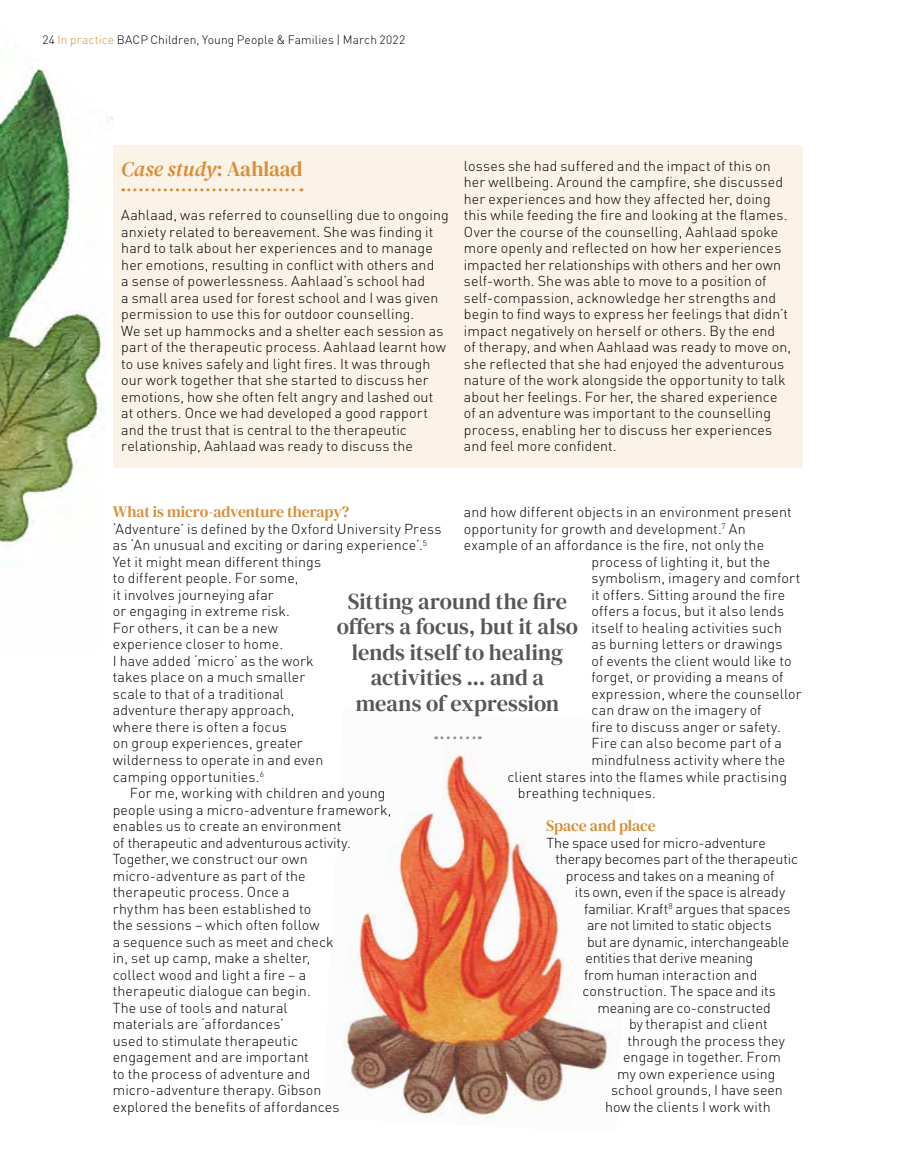
<style>
.page{position:relative;width:915px;height:1170px;background:#fff}
.page>*{position:absolute;margin:0;border:0;box-sizing:border-box;transform-origin:0 0}
.t1{font:22.5px/25.5px "DM Serif Text";color:#575756;text-align:center}
.t2{font:italic 21px "DM Serif Text";letter-spacing:-.005em;color:#d88e38}
.t3{font:15.75px "DM Serif Text";letter-spacing:-.005em;color:#d88e38}
.t4{font:300 14.25px/16.5px "DIN";letter-spacing:.01em;color:#000}
.t5{font:300 14.25px "DIN";letter-spacing:-.01em;color:#000}
.t6{font:300 14.25px "DIN";letter-spacing:-.015em;color:#000}
.t7{font:300 12px "DIN";letter-spacing:.01em;color:#000}
.s1{color:#d88e38}
.s2{font-style:normal}
</style>
<div class="page">
<img style="left:343px;top:736px;width:277px;height:387px">
<svg style="left:435px;top:736px;width:45px;height:3px"></svg>
<img style="left:0;top:45px;width:113px;height:505px">
<div style="left:113px;top:145px;width:688px;height:323px;background:#fbf2e8"></div>
<svg style="left:123px;top:188px;width:179px;height:3px"></svg>
<p class="t7" style="left:43px;top:32px;width:364px">24 <span class="s1">In practice</span> BACP Children, Young People &amp; Families | March 2022</p>
<h2 class="t2" style="left:121px;top:156px;width:182px">Case study<span class="s2">: Aahlaad</span></h2>
<p class="t4" style="left:121px;top:207px;width:329px">Aahlaad, was referred to counselling due to ongoing anxiety related to bereavement. She was finding it hard to talk about her experiences and to manage her emotions, resulting in conflict with others and<br>a sense of powerlessness. Aahlaad’s school had<br>a small area used for forest school and I was given permission to use this for outdoor counselling.<br>We set up hammocks and a shelter each session as part of the therapeutic process. Aahlaad learnt how to use knives safely and light fires. It was through our work together that she started to discuss her emotions, how she often felt angry and lashed out at others. Once we had developed a good rapport and the trust that is central to the therapeutic relationship, Aahlaad was ready to discuss the</p>
<p class="t4" style="left:463px;top:157px;width:329px">losses she had suffered and the impact of this on her wellbeing. Around the campfire, she discussed her experiences and how they affected her, doing this while feeding the fire and looking at the flames.<br>Over the course of the counselling, Aahlaad spoke more openly and reflected on how her experiences impacted her relationships with others and her own self-worth. She was able to move to a position of self-compassion, acknowledge her strengths and begin to find ways to express her feelings that didn’t impact negatively on herself or others. By the end<br>of therapy, and when Aahlaad was ready to move on, she reflected that she had enjoyed the adventurous nature of the work alongside the opportunity to talk about her feelings. For her, the shared experience of an adventure was important to the counselling process, enabling her to discuss her experiences and feel more confident.</p>
<p class="t3" style="left:113px;top:503px;width:238px">What is micro-adventure therapy?</p>
<p class="t4" style="left:113px;top:520px;width:330px">‘Adventure’ is defined by the Oxford University Press</p>
<p class="t4" style="left:113px;top:537px;width:316px">as ‘An unusual and exciting or daring experience’.<sup>5</sup></p>
<p class="t4" style="left:113px;top:553px;width:210px">Yet it might mean different things</p>
<p class="t4" style="left:113px;top:570px;width:187px">to different people. For some,</p>
<p class="t4" style="left:113px;top:586px;width:162px">it involves journeying afar</p>
<p class="t4" style="left:113px;top:603px;width:179px">or engaging in extreme risk.</p>
<p class="t4" style="left:113px;top:619px;width:167px">For others, it can be a new</p>
<p class="t4" style="left:113px;top:636px;width:172px">experience closer to home.</p>
<p class="t4" style="left:113px;top:652px;width:202px">I have added ‘micro’ as the work</p>
<p class="t4" style="left:113px;top:669px;width:194px">takes place on a much smaller</p>
<p class="t4" style="left:113px;top:685px;width:173px">scale to that of a traditional</p>
<p class="t4" style="left:113px;top:702px;width:183px">adventure therapy approach,</p>
<p class="t4" style="left:113px;top:718px;width:175px">where there is often a focus</p>
<p class="t4" style="left:113px;top:735px;width:191px">on group experiences, greater</p>
<p class="t4" style="left:113px;top:751px;width:212px">wilderness to operate in and even</p>
<p class="t4" style="left:113px;top:768px;width:153px">camping opportunities.<sup>6</sup></p>
<p class="t4" style="left:130px;top:784px;width:257px">For me, working with children and young</p>
<p class="t4" style="left:113px;top:801px;width:280px">people using a micro-adventure framework,</p>
<p class="t4" style="left:113px;top:817px;width:230px">enables us to create an environment</p>
<p class="t5" style="left:113px;top:833px;width:239px">of therapeutic and adventurous activity.</p>
<p class="t4" style="left:113px;top:850px;width:196px">Together, we construct our own</p>
<p class="t4" style="left:113px;top:867px;width:194px">micro-adventure as part of the</p>
<p class="t4" style="left:113px;top:883px;width:178px">therapeutic process. Once a</p>
<p class="t4" style="left:113px;top:900px;width:200px">rhythm has been established to</p>
<p class="t4" style="left:113px;top:916px;width:208px">the sessions – which often follow</p>
<p class="t4" style="left:113px;top:933px;width:222px">a sequence such as meet and check</p>
<p class="t4" style="left:113px;top:949px;width:199px">in, set up camp, make a shelter,</p>
<p class="t4" style="left:113px;top:966px;width:195px">collect wood and light a fire – a</p>
<p class="t4" style="left:113px;top:982px;width:199px">therapeutic dialogue can begin.</p>
<p class="t4" style="left:113px;top:999px;width:176px">The use of tools and natural</p>
<p class="t4" style="left:113px;top:1015px;width:172px">materials are ‘affordances’</p>
<p class="t4" style="left:113px;top:1032px;width:187px">used to stimulate therapeutic</p>
<p class="t4" style="left:113px;top:1048px;width:198px">engagement and are important</p>
<p class="t4" style="left:113px;top:1065px;width:199px">to the process of adventure and</p>
<p class="t4" style="left:113px;top:1081px;width:210px">micro-adventure therapy. Gibson</p>
<p class="t4" style="left:113px;top:1098px;width:228px">explored the benefits of affordances</p>
<p class="t4" style="left:463px;top:504px;width:329px">and how different objects in an environment present</p>
<p class="t4" style="left:463px;top:520px;width:283px">opportunity for growth and development.<sup>7</sup> An</p>
<p class="t4" style="left:463px;top:537px;width:302px">example of an affordance is the fire, not only the</p>
<p class="t4" style="left:591px;top:553px;width:180px">process of lighting it, but the</p>
<p class="t4" style="left:591px;top:570px;width:210px">symbolism, imagery and comfort</p>
<p class="t4" style="left:591px;top:586px;width:195px">it offers. Sitting around the fire</p>
<p class="t4" style="left:591px;top:603px;width:194px">offers a focus, but it also lends</p>
<p class="t4" style="left:591px;top:619px;width:192px">itself to healing activities such</p>
<p class="t4" style="left:591px;top:636px;width:192px">as burning letters or drawings</p>
<p class="t4" style="left:591px;top:652px;width:201px">of events the client would like to</p>
<p class="t4" style="left:591px;top:669px;width:193px">forget, or providing a means of</p>
<p class="t4" style="left:591px;top:685px;width:211px">expression, where the counsellor</p>
<p class="t4" style="left:591px;top:702px;width:171px">can draw on the imagery of</p>
<p class="t4" style="left:591px;top:718px;width:191px">fire to discuss anger or safety.</p>
<p class="t4" style="left:591px;top:735px;width:192px">Fire can also become part of a</p>
<p class="t4" style="left:591px;top:751px;width:195px">mindfulness activity where the</p>
<p class="t4" style="left:507px;top:768px;width:281px">client stares into the flames while practising</p>
<p class="t4" style="left:517px;top:784px;width:139px">breathing techniques.</p>
<p class="t3" style="left:546px;top:816px;width:111px">Space and place</p>
<p class="t5" style="left:546px;top:833px;width:221px">The space used for micro-adventure</p>
<p class="t5" style="left:555px;top:850px;width:244px">therapy becomes part of the therapeutic</p>
<p class="t5" style="left:565px;top:866px;width:210px">process and takes on a meaning of</p>
<p class="t5" style="left:574px;top:883px;width:211px">its own, even if the space is already</p>
<p class="t6" style="left:583px;top:899px;width:208px">familiar. Kraft<sup>8</sup> argues that spaces</p>
<p class="t5" style="left:586px;top:916px;width:186px">are not limited to static objects</p>
<p class="t6" style="left:586px;top:932px;width:204px">but are dynamic, interchangeable</p>
<p class="t6" style="left:585px;top:949px;width:169px">entities that derive meaning</p>
<p class="t4" style="left:583px;top:966px;width:175px">from human interaction and</p>
<p class="t4" style="left:582px;top:982px;width:195px">construction. The space and its</p>
<p class="t5" style="left:597px;top:998px;width:175px">meaning are co-constructed</p>
<p class="t4" style="left:628px;top:1015px;width:140px">by therapist and client</p>
<p class="t4" style="left:627px;top:1032px;width:159px">through the process they</p>
<p class="t4" style="left:622px;top:1048px;width:159px">engage in together. From</p>
<p class="t4" style="left:616px;top:1065px;width:160px">my own experience using</p>
<p class="t4" style="left:610px;top:1081px;width:173px">school grounds, I have seen</p>
<p class="t4" style="left:604px;top:1098px;width:167px">how the clients I work with</p>
<h1 class="t1" style="left:336px;top:588px;width:243px">Sitting around the fire offers a focus, but it also lends itself to healing activities ... and a means of expression</h1>
</div>
